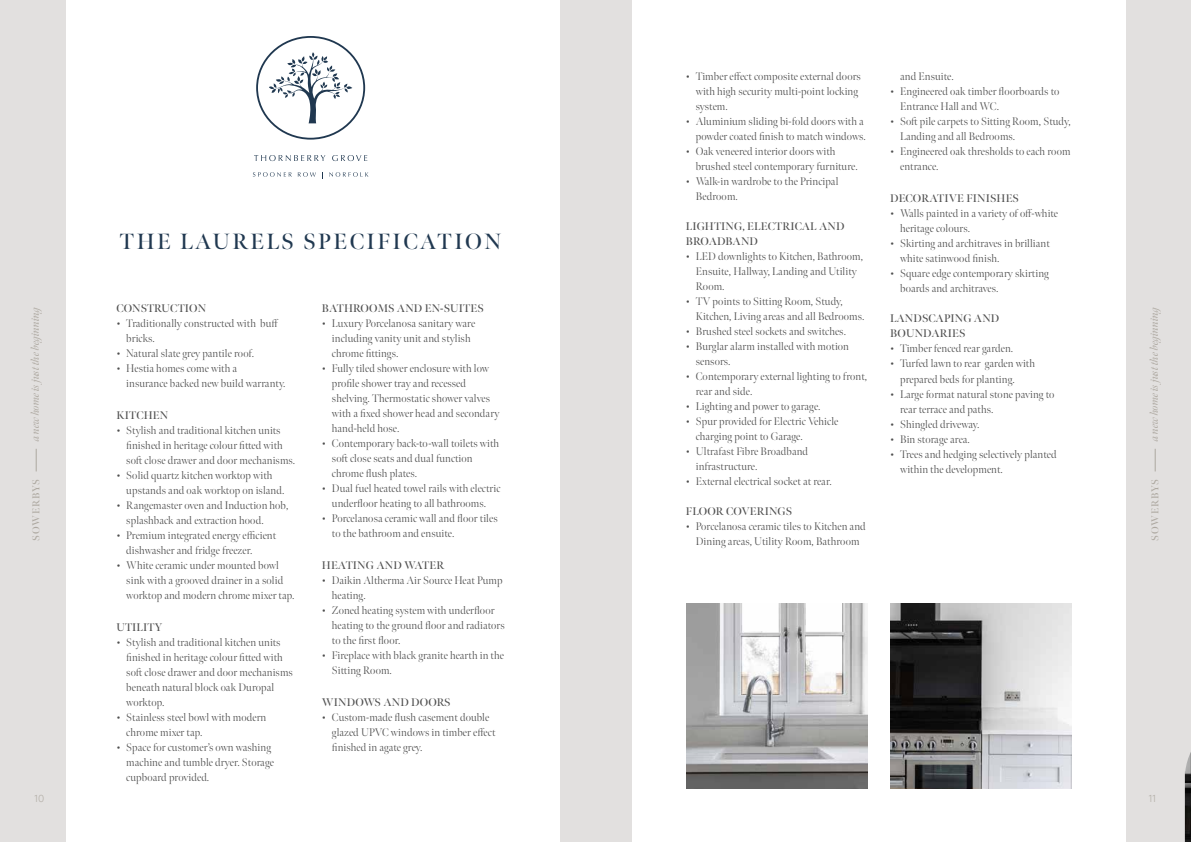
<style>
.page{position:relative;width:1191px;height:842px;background:#fff}
.page>*{position:absolute;margin:0;border:0;box-sizing:border-box;transform-origin:0 0}
.t1{font:600 22px "Meno Banner";letter-spacing:.11em;color:#203850}
.t2{font:300 11px/15px "Meno Banner";letter-spacing:.01em;color:#4f4f4f}
.t3{font:600 11px/15px "Meno Banner";letter-spacing:.01em;color:#4f4f4f}
.t4{font:italic 11px "Meno Banner";letter-spacing:-.01em;color:#ada8a0}
.t5{font:600 10px "Meno Banner";letter-spacing:.08em;color:#ada8a0}
.t6{font:300 10px "Quasimoda";color:#ada8a0}
</style>
<div class="page">
<div style="left:0;top:0;width:595px;height:842px;background:#e2e0df"></div>
<div style="left:595px;top:0;width:596px;height:842px;background:#e2e0df"></div>
<svg style="left:36px;top:449px;width:1px;height:22px"></svg>
<svg style="left:1155px;top:449px;width:1px;height:22px"></svg>
<div style="left:632px;top:0;width:493px;height:842px;background:#fff"></div>
<div style="left:66px;top:0;width:493px;height:842px;background:#fff"></div>
<img style="left:686px;top:604px;width:181px;height:184px">
<img style="left:1184px;top:752px;width:7px;height:90px">
<svg style="left:254px;top:155px;width:71px;height:6px"></svg>
<svg style="left:332px;top:155px;width:35px;height:6px"></svg>
<svg style="left:253px;top:172px;width:39px;height:5px"></svg>
<svg style="left:298px;top:172px;width:18px;height:5px"></svg>
<svg style="left:329px;top:172px;width:39px;height:5px"></svg>
<svg style="left:256px;top:36px;width:109px;height:104px"></svg>
<img style="left:890px;top:604px;width:181px;height:184px">
<p class="t2" style="left:696px;top:69px;width:167px;text-indent:-10px">• Timber effect composite external doors with high security multi-point locking system.</p>
<p class="t2" style="left:686px;top:114px;width:182px;text-align:right">• Aluminium sliding bi-fold doors with a powder coated finish to match windows.</p>
<p class="t2" style="left:696px;top:144px;width:163px;text-indent:-10px">• Oak veneered interior doors with brushed steel contemporary furniture.</p>
<p class="t2" style="left:696px;top:174px;width:144px;text-indent:-10px">• Walk-in wardrobe to the Principal<br>Bedroom.</p>
<p class="t3" style="left:686px;top:219px;width:160px">LIGHTING, ELECTRICAL AND<br>BROADBAND</p>
<p class="t2" style="left:696px;top:249px;width:169px;text-indent:-10px">• LED downlights to Kitchen, Bathroom,<br>Ensuite, Hallway, Landing and Utility<br>Room.</p>
<p class="t2" style="left:696px;top:294px;width:170px;text-indent:-10px">• TV points to Sitting Room, Study,<br>Kitchen, Living areas and all Bedrooms.</p>
<p class="t2" style="left:686px;top:324px;width:162px">• Brushed steel sockets and switches.</p>
<p class="t2" style="left:696px;top:339px;width:155px;text-indent:-10px">• Burglar alarm installed with motion sensors.</p>
<p class="t2" style="left:696px;top:369px;width:173px;text-indent:-10px">• Contemporary external lighting to front, rear and side.</p>
<p class="t2" style="left:686px;top:399px;width:136px">• Lighting and power to garage.</p>
<p class="t2" style="left:696px;top:414px;width:144px;text-indent:-10px">• Spur provided for Electric Vehicle charging point to Garage.</p>
<p class="t2" style="left:696px;top:444px;width:114px;text-indent:-10px">• Ultrafast Fibre Broadband infrastructure.</p>
<p class="t2" style="left:686px;top:474px;width:147px">• External electrical socket at rear.</p>
<p class="t3" style="left:686px;top:504px;width:108px">FLOOR COVERINGS</p>
<p class="t2" style="left:686px;top:519px;width:181px;text-align:center">• Porcelanosa ceramic tiles to Kitchen and<br>Dining areas, Utility Room, Bathroom</p>
<p class="t2" style="left:900px;top:69px;width:55px">and Ensuite.</p>
<p class="t2" style="left:900px;top:84px;width:161px;text-indent:-10px">• Engineered oak timber floorboards to<br>Entrance Hall and WC.</p>
<p class="t2" style="left:900px;top:114px;width:172px;text-indent:-10px">• Soft pile carpets to Sitting Room, Study,<br>Landing and all Bedrooms.</p>
<p class="t2" style="left:900px;top:144px;width:172px;text-indent:-10px">• Engineered oak thresholds to each room entrance.</p>
<p class="t3" style="left:890px;top:191px;width:130px">DECORATIVE FINISHES</p>
<p class="t2" style="left:900px;top:206px;width:159px;text-indent:-10px">• Walls painted in a variety of off-white heritage colours.</p>
<p class="t2" style="left:900px;top:236px;width:151px;text-indent:-10px">• Skirting and architraves in brilliant white satinwood finish.</p>
<p class="t2" style="left:900px;top:266px;width:150px;text-indent:-10px">• Square edge contemporary skirting boards and architraves.</p>
<p class="t3" style="left:890px;top:311px;width:111px">LANDSCAPING AND<br>BOUNDARIES</p>
<p class="t2" style="left:890px;top:341px;width:125px">• Timber fenced rear garden.</p>
<p class="t2" style="left:900px;top:356px;width:136px;text-indent:-10px">• Turfed lawn to rear garden with prepared beds for planting.</p>
<p class="t2" style="left:900px;top:386px;width:156px;text-indent:-10px">• Large format natural stone paving to rear terrace and paths.</p>
<p class="t2" style="left:890px;top:416px;width:91px">• Shingled driveway.</p>
<p class="t2" style="left:890px;top:431px;width:81px">• Bin storage area.</p>
<p class="t2" style="left:900px;top:446px;width:158px;text-indent:-10px">• Trees and hedging selectively planted within the development.</p>
<h1 class="t1" style="left:120px;top:227px;width:383px">THE LAURELS SPECIFICATION</h1>
<p class="t3" style="left:116px;top:300px;width:91px">CONSTRUCTION</p>
<p class="t2" style="left:126px;top:316px;width:154px;text-indent:-10px">• Traditionally constructed with buff bricks.</p>
<p class="t2" style="left:116px;top:346px;width:139px">• Natural slate grey pantile roof.</p>
<p class="t2" style="left:126px;top:361px;width:161px;text-indent:-10px">• Hestia homes come with a<br>insurance backed new build warranty.</p>
<p class="t3" style="left:116px;top:408px;width:53px">KITCHEN</p>
<p class="t2" style="left:126px;top:423px;width:170px;text-indent:-10px">• Stylish and traditional kitchen units finished in heritage colour fitted with soft close drawer and door mechanisms.</p>
<p class="t2" style="left:126px;top:468px;width:160px;text-indent:-10px">• Solid quartz kitchen worktop with upstands and oak worktop on island.</p>
<p class="t2" style="left:126px;top:498px;width:164px;text-indent:-10px">• Rangemaster oven and Induction hob, splashback and extraction hood.</p>
<p class="t2" style="left:126px;top:528px;width:151px;text-indent:-10px">• Premium integrated energy efficient dishwasher and fridge freezer.</p>
<p class="t2" style="left:126px;top:558px;width:170px;text-indent:-10px">• White ceramic under mounted bowl sink with a grooved drainer in a solid worktop and modern chrome mixer tap.</p>
<p class="t3" style="left:116px;top:620px;width:47px">UTILITY</p>
<p class="t2" style="left:126px;top:635px;width:168px;text-indent:-10px">• Stylish and traditional kitchen units finished in heritage colour fitted with soft close drawer and door mechanisms beneath natural block oak Duropal worktop.</p>
<p class="t2" style="left:126px;top:710px;width:141px;text-indent:-10px">• Stainless steel bowl with modern chrome mixer tap.</p>
<p class="t2" style="left:126px;top:740px;width:149px;text-indent:-10px">• Space for customer’s own washing machine and tumble dryer. Storage cupboard provided.</p>
<p class="t3" style="left:322px;top:301px;width:163px">BATHROOMS AND EN-SUITES</p>
<p class="t2" style="left:332px;top:316px;width:145px;text-indent:-10px">• Luxury Porcelanosa sanitary ware including vanity unit and stylish chrome fittings.</p>
<p class="t2" style="left:332px;top:361px;width:169px;text-indent:-10px">• Fully tiled shower enclosure with low profile shower tray and recessed shelving. Thermostatic shower valves with a fixed shower head and secondary hand-held hose.</p>
<p class="t2" style="left:332px;top:436px;width:169px;text-indent:-10px">• Contemporary back-to-wall toilets with soft close seats and dual function chrome flush plates.</p>
<p class="t2" style="left:322px;top:481px;width:180px;text-align:center">• Dual fuel heated towel rails with electric underfloor heating to all bathrooms.</p>
<p class="t2" style="left:332px;top:511px;width:167px;text-indent:-10px">• Porcelanosa ceramic wall and floor tiles to the bathroom and ensuite.</p>
<p class="t3" style="left:322px;top:558px;width:124px">HEATING AND WATER</p>
<p class="t2" style="left:332px;top:573px;width:172px;text-indent:-10px">• Daikin Altherma Air Source Heat Pump heating.</p>
<p class="t2" style="left:332px;top:603px;width:174px;text-indent:-10px">• Zoned heating system with underfloor heating to the ground floor and radiators to the first floor.</p>
<p class="t2" style="left:332px;top:648px;width:174px;text-indent:-10px">• Fireplace with black granite hearth in the<br>Sitting Room.</p>
<p class="t3" style="left:322px;top:695px;width:130px">WINDOWS AND DOORS</p>
<p class="t2" style="left:332px;top:710px;width:165px;text-indent:-10px">• Custom-made flush casement double glazed UPVC windows in timber effect finished in agate grey.</p>
<p class="t4" style="left:29px;top:441px;width:138px;rotate:-90deg">a new home is just the beginning</p>
<p class="t4" style="left:1147px;top:441px;width:138px;rotate:-90deg">a new home is just the beginning</p>
<p class="t5" style="left:30px;top:541px;width:63px;rotate:-90deg">SOWERBYS</p>
<p class="t5" style="left:1149px;top:541px;width:63px;rotate:-90deg">SOWERBYS</p>
<p class="t6" style="left:35px;top:791px;width:11px">10</p>
<p class="t6" style="left:1148px;top:791px;width:9px">11</p>
</div>
